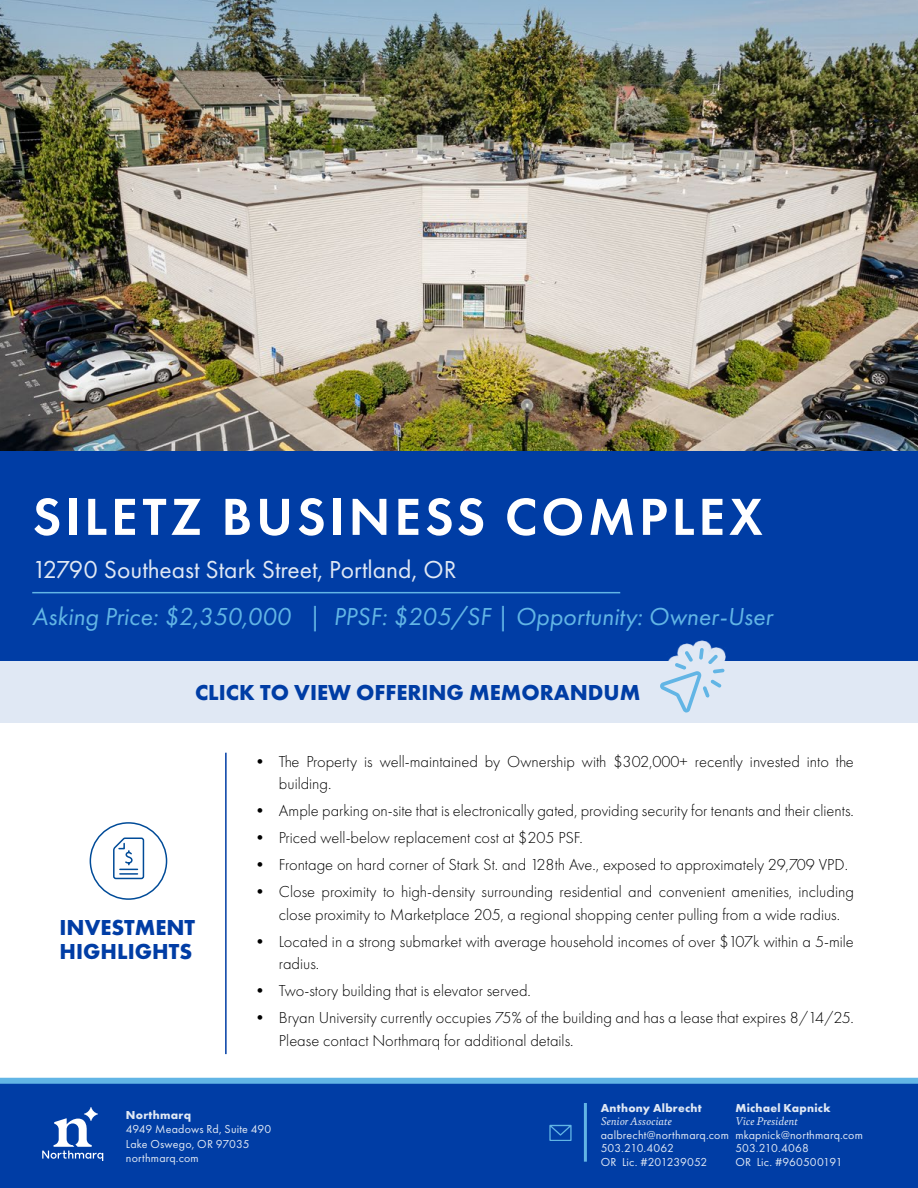
<style>
.page{position:relative;width:918px;height:1188px;background:#fff}
.page>*{position:absolute;margin:0;border:0;box-sizing:border-box;transform-origin:0 0}
.t1{font:600 54px "Futura PT";letter-spacing:.07em;color:#fff}
.t2{font:italic 25.5px "Futura PT";color:#62b5e5}
.t3{font:25.5px "Futura PT";color:#e0e8f4}
.t4{font:700 22.5px/24px "Futura PT";color:#003da5}
.t5{font:300 16.5px/22.5px "Futura PT";color:#000}
.t6{font:12px/13.5px "Futura PT";letter-spacing:.015em;color:#e0e8f4}
.t7{font:700 12px "Futura PT";letter-spacing:.02em;color:#e0e8f4}
.t8{font:italic 12px "Bely";letter-spacing:.015em;color:#e0e8f4}
</style>
<div class="page">
<img style="left:0;top:0;width:918px;height:452px">
<div style="left:0;top:452px;width:918px;height:212px;background:#003da5"></div>
<div style="left:0;top:1078px;width:918px;height:110px;background:#003da5"></div>
<hr style="left:32px;top:592px;width:588px;height:1px;background:#62b5e5">
<hr style="left:584px;top:1103px;width:3px;height:59px;background:#62b5e5">
<svg style="left:549px;top:1125px;width:23px;height:16px"></svg>
<svg style="left:42px;top:1118px;width:61px;height:43px"></svg>
<svg style="left:84px;top:1107px;width:14px;height:14px"></svg>
<div style="left:0;top:662px;width:918px;height:61px;background:#e0e8f4"></div>
<svg style="left:652px;top:640px;width:80px;height:22px"></svg>
<svg style="left:660px;top:648px;width:65px;height:65px"></svg>
<hr style="left:225px;top:753px;width:2px;height:301px;background:#003da5">
<svg style="left:89px;top:822px;width:79px;height:78px"></svg>
<h1 class="t1" style="left:33px;top:483px;width:732px">SILETZ BUSINESS COMPLEX</h1>
<h2 class="t3" style="left:32px;top:554px;width:426px">12790 Southeast Stark Street, Portland, OR</h2>
<h2 class="t2" style="left:32px;top:602px;width:742px">Asking Price: $2,350,000 | PPSF: $205/SF | Opportunity: Owner-User</h2>
<h3 class="t4" style="left:195px;top:680px;width:447px">CLICK TO VIEW OFFERING MEMORANDUM</h3>
<h3 class="t4" style="left:60px;top:915px;width:137px">INVESTMENT<br>HIGHLIGHTS</h3>
<p class="t5" style="left:279px;top:750px;width:576px;text-indent:-27px">• The Property is well-maintained by Ownership with $302,000+ recently invested into the building.</p>
<p class="t5" style="left:252px;top:800px;width:603px">• Ample parking on-site that is electronically gated, providing security for tenants and their clients.</p>
<p class="t5" style="left:252px;top:827px;width:332px">• Priced well-below replacement cost at $205 PSF.</p>
<p class="t5" style="left:252px;top:854px;width:598px">• Frontage on hard corner of Stark St. and 128th Ave., exposed to approximately 29,709 VPD.</p>
<p class="t5" style="left:279px;top:881px;width:576px;text-indent:-27px">• Close proximity to high-density surrounding residential and convenient amenities, including close proximity to Marketplace 205, a regional shopping center pulling from a wide radius.</p>
<p class="t5" style="left:279px;top:930px;width:576px;text-indent:-27px">• Located in a strong submarket with average household incomes of over $107k within a 5-mile radius.</p>
<p class="t5" style="left:252px;top:980px;width:281px">• Two-story building that is elevator served.</p>
<p class="t5" style="left:279px;top:1007px;width:576px;text-indent:-27px">• Bryan University currently occupies 75% of the building and has a lease that expires 8/14/25.<br>Please contact Northmarq for additional details.</p>
<p class="t7" style="left:126px;top:1107px;width:67px">Northmarq</p>
<p class="t6" style="left:126px;top:1122px;width:147px;line-height:14.4px">4949 Meadows Rd, Suite 490<br>Lake Oswego, OR 97035 northmarq.com</p>
<p class="t7" style="left:601px;top:1100px;width:103px">Anthony Albrecht</p>
<p class="t8" style="left:601px;top:1113px;width:73px">Senior Associate</p>
<p class="t6" style="left:601px;top:1128px;width:130px">aalbrecht@northmarq.com<br>503.210.4062<br>OR Lic. #201239052</p>
<p class="t7" style="left:735px;top:1100px;width:97px">Michael Kapnick</p>
<p class="t8" style="left:735px;top:1113px;width:64px">Vice President</p>
<p class="t6" style="left:735px;top:1128px;width:129px">mkapnick@northmarq.com<br>503.210.4068<br>OR Lic. #960500191</p>
</div>
